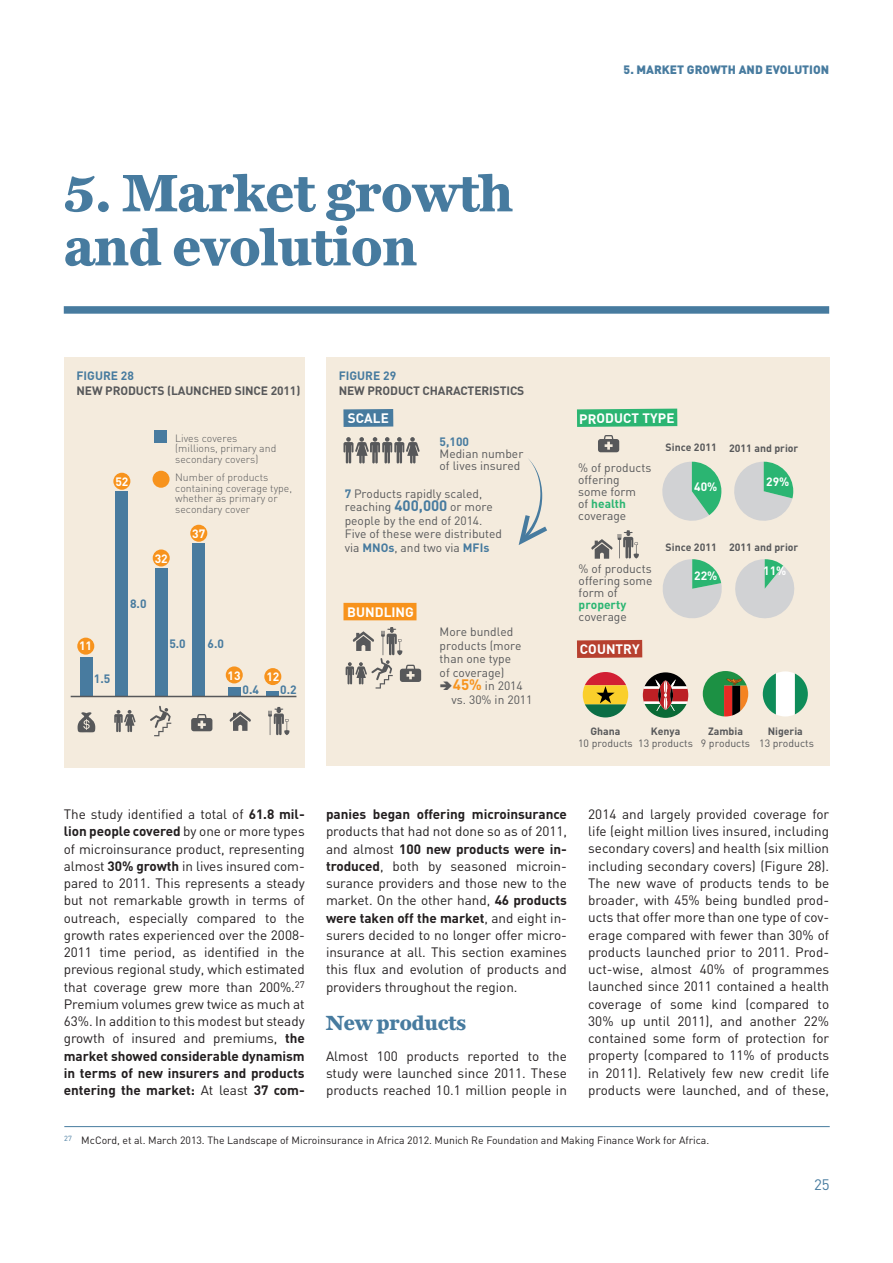
<style>
.page{position:relative;width:893px;height:1263px;background:#fff}
.page>*{position:absolute;margin:0;border:0;box-sizing:border-box;transform-origin:0 0}
.Titre{font:700 54px/54px "Miller Daily One";color:#477b9f}
.Sous-titre{font:700 21px "Miller Daily One";color:#477b9f}
.t1{font:15px "DIN";color:#477b9f}
.t2{font:13.5px/17.2px "DIN";letter-spacing:-.005em;color:#231f20;text-align:justify}
.t3{font:700 13.5px "DIN";letter-spacing:-.01em;color:#fff}
.t4{font:12px/12px "DIN";color:#57585a}
.Titre_graphiques{font:700 12px/15px "DIN";letter-spacing:-.01em;color:#57585a}
.t5{font:900 12px "DIN";color:#477b9f}
.t6{font:700 12px "DIN";color:#fff}
.t7{font:700 12px "DIN";color:#487b9f}
.t8{font:300 10.5px/10.5px "DIN";color:#57585a}
.notes_bas_de_page{font:10.5px "DIN";color:#231f20}
.t9{font:10.5px/12px "DIN";color:#57585a;text-align:center}
.t10{font:700 10.5px "DIN";color:#57585a}
.s1{color:#477b9f}
.s2{font-weight:700;color:#477b9f}
.s3{font-weight:700;font-size:15px;color:#477b9f}
.s4{font-weight:700;color:#2bb572}
.s5{font-weight:700;font-size:15px;color:#f7931d}
.s6{font-weight:700}
</style>
<div class="page">
<div style="left:64px;top:306px;width:765px;height:8px;background:#477b9f"></div>
<div style="left:64px;top:357px;width:241px;height:410px;background:#f4ebdd"></div>
<div style="left:326px;top:357px;width:503px;height:408px;background:#f4ebdd"></div>
<hr style="left:64px;top:1126px;width:766px;height:1px;background:#477b9f">
<div style="left:77px;top:638px;width:17px;height:17px;background:#f7931d;border-radius:50%"></div>
<div style="left:113px;top:473px;width:17px;height:17px;background:#f7931d;border-radius:50%"></div>
<div style="left:153px;top:549px;width:17px;height:17px;background:#f7931d;border-radius:50%"></div>
<div style="left:190px;top:525px;width:17px;height:17px;background:#f7931d;border-radius:50%"></div>
<div style="left:153px;top:471px;width:17px;height:17px;background:#f7931d;border-radius:50%"></div>
<div style="left:226px;top:666px;width:17px;height:17px;background:#f7931d;border-radius:50%"></div>
<div style="left:264px;top:668px;width:17px;height:17px;background:#f7931d;border-radius:50%"></div>
<svg style="left:114px;top:710px;width:22px;height:22px"></svg>
<svg style="left:150px;top:706px;width:21px;height:30px"></svg>
<svg style="left:191px;top:714px;width:21px;height:17px"></svg>
<svg style="left:229px;top:711px;width:22px;height:20px"></svg>
<svg style="left:268px;top:707px;width:21px;height:28px"></svg>
<svg style="left:78px;top:712px;width:17px;height:20px"></svg>
<div style="left:228px;top:687px;width:13px;height:9px;background:#487b9f"></div>
<div style="left:192px;top:544px;width:13px;height:152px;background:#487b9f"></div>
<svg style="left:266px;top:692px;width:13px;height:4px"></svg>
<div style="left:155px;top:569px;width:13px;height:127px;background:#487b9f"></div>
<div style="left:116px;top:491px;width:12px;height:205px;background:#487b9f"></div>
<div style="left:80px;top:657px;width:13px;height:39px;background:#487b9f"></div>
<hr style="left:71px;top:696px;width:225px;height:1px;background:#57585a">
<div style="left:154px;top:430px;width:13px;height:13px;background:#487b9f"></div>
<svg style="left:346px;top:627px;width:75px;height:61px"></svg>
<svg style="left:343px;top:437px;width:77px;height:26px"></svg>
<div style="left:343px;top:409px;width:50px;height:18px;background:#477b9f"></div>
<svg style="left:577px;top:409px;width:100px;height:18px;background:#31b675"></svg>
<svg style="left:577px;top:640px;width:65px;height:18px"></svg>
<div style="left:343px;top:603px;width:73px;height:17px;background:#f7931d"></div>
<svg style="left:518px;top:458px;width:29px;height:87px"></svg>
<svg style="left:598px;top:435px;width:21px;height:17px"></svg>
<svg style="left:591px;top:530px;width:48px;height:29px"></svg>
<svg style="left:662px;top:462px;width:59px;height:59px"></svg>
<svg style="left:734px;top:462px;width:59px;height:59px"></svg>
<svg style="left:663px;top:559px;width:59px;height:59px"></svg>
<svg style="left:735px;top:559px;width:60px;height:60px"></svg>
<svg style="left:583px;top:672px;width:45px;height:45px"></svg>
<svg style="left:643px;top:672px;width:45px;height:46px"></svg>
<svg style="left:703px;top:671px;width:45px;height:45px"></svg>
<svg style="left:763px;top:671px;width:45px;height:45px"></svg>
<p class="Titre" style="left:64px;top:165px;width:451px">5. Market growth and evolution</p>
<p class="Titre_graphiques" style="left:77px;top:368px;width:225px"><span class="s1">FIGURE 28<br></span>NEW PRODUCTS (LAUNCHED SINCE 2011)</p>
<p class="Titre_graphiques" style="left:339px;top:368px;width:187px"><span class="s1">FIGURE 29<br></span>NEW PRODUCT CHARACTERISTICS</p>
<p class="t5" style="left:624px;top:61px;width:207px">5. MARKET GROWTH AND EVOLUTION</p>
<p class="t3" style="left:348px;top:409px;width:43px">SCALE</p>
<p class="t3" style="left:579px;top:409px;width:97px">PRODUCT TYPE</p>
<p class="t6" style="left:115px;top:474px;width:15px">52</p>
<p class="t6" style="left:155px;top:550px;width:15px">32</p>
<p class="t8" style="left:175px;top:432px;width:103px">Lives coveres (millions, primary and secondary covers)</p>
<p class="t8" style="left:175px;top:472px;width:118px">Number of products containing coverage type, whether as primary or secondary cover</p>
<p class="t6" style="left:192px;top:526px;width:15px">37</p>
<p class="t7" style="left:130px;top:596px;width:18px">8.0</p>
<p class="t4" style="left:440px;top:435px;width:85px"><span class="s2">5,100<br></span>Median number of lives insured</p>
<p class="t4" style="left:345px;top:487px;width:159px;line-height:13.5px"><span class="s2">7</span> Products rapidly scaled, reaching <span class="s3">400,000</span> or more people by the end of 2014.<br>Five of these were distributed via <span class="s2">MNOs</span>, and two via <span class="s2">MFIs</span></p>
<p class="t3" style="left:347px;top:603px;width:68px">BUNDLING</p>
<p class="t4" style="left:578px;top:462px;width:75px">% of products offering some form<br>of <span class="s4">health </span>coverage</p>
<p class="t4" style="left:579px;top:562px;width:75px">% of products offering some form of <span class="s4">property </span>coverage</p>
<p class="t10" style="left:666px;top:441px;width:134px">Since 2011 2011 and prior</p>
<p class="t6" style="left:694px;top:479px;width:25px">40%</p>
<p class="t6" style="left:766px;top:474px;width:25px">29%</p>
<p class="t10" style="left:666px;top:540px;width:53px">Since 2011</p>
<p class="t6" style="left:694px;top:568px;width:25px">22%</p>
<p class="t10" style="left:729px;top:541px;width:71px">2011 and prior</p>
<p class="t6" style="left:763px;top:563px;width:25px">11%</p>
<p class="t6" style="left:79px;top:638px;width:15px">11</p>
<p class="t7" style="left:94px;top:671px;width:18px">1.5</p>
<p class="t7" style="left:169px;top:635px;width:18px">5.0</p>
<p class="t7" style="left:208px;top:635px;width:18px">6.0</p>
<p class="t6" style="left:227px;top:667px;width:15px">13</p>
<p class="t6" style="left:266px;top:669px;width:15px">12</p>
<p class="t7" style="left:243px;top:682px;width:18px">0.4</p>
<p class="t7" style="left:280px;top:682px;width:18px">0.2</p>
<p class="t4" style="left:440px;top:626px;width:75px">More bundled</p>
<p class="t4" style="left:440px;top:639px;width:83px">products (more</p>
<p class="t4" style="left:440px;top:653px;width:73px">than one type</p>
<p class="t4" style="left:440px;top:666px;width:66px">of coverage)</p>
<p class="t4" style="left:453px;top:680px;width:71px"><span class="s5">45%</span> in 2014</p>
<p class="t4" style="left:452px;top:693px;width:82px">vs. 30% in 2011</p>
<p class="t3" style="left:580px;top:640px;width:61px">COUNTRY</p>
<p class="t9" style="left:578px;top:725px;width:56px"><span class="s6">Ghana<br></span>10 products</p>
<p class="t9" style="left:638px;top:725px;width:56px"><span class="s6">Kenya<br></span>13 products</p>
<p class="t9" style="left:701px;top:725px;width:51px"><span class="s6">Zambia<br></span>9 products</p>
<p class="t9" style="left:759px;top:725px;width:56px"><span class="s6">Nigeria<br></span>13 products</p>
<p class="t2" style="left:64px;top:805px;width:242px">The study identified a total of <span class="s6">61.8 mil&shy;lion people covered</span> by one or more types of microinsurance product, representing almost <span class="s6">30% growth</span> in lives insured com&shy;pared to 2011. This represents a steady but not remarkable growth in terms of outreach, especially compared to the growth rates experienced over the 2008- 2011 time period, as identified in the previous regional study, which estimated that coverage grew more than 200%.<sup>27<br></sup>Premium volumes grew twice as much at 63%. In addition to this modest but steady growth of insured and premiums, <span class="s6">the market showed considerable dynamism in terms of new insurers and products entering the market:</span> At least <span class="s6">37 com-</span></p>
<p class="t2" style="left:588px;top:805px;width:242px">2014 and largely provided coverage for life (eight million lives insured, including secondary covers) and health (six million including secondary covers) (Figure 28).<br>The new wave of products tends to be broader, with 45% being bundled prod&shy;ucts that offer more than one type of cov&shy;erage compared with fewer than 30% of products launched prior to 2011. Prod&shy;uct-wise, almost 40% of programmes launched since 2011 contained a health coverage of some kind (compared to 30% up until 2011), and another 22% contained some form of protection for property (compared to 11% of products in 2011). Relatively few new credit life products were launched, and of these,</p>
<p class="notes_bas_de_page" style="left:64px;top:1133px;width:646px"><sup>27</sup> McCord, et al. March 2013. The Landscape of Microinsurance in Africa 2012. Munich Re Foundation and Making Finance Work for Africa.</p>
<p class="t2" style="left:326px;top:805px;width:242px"><span class="s6">panies began offering microinsurance </span>products that had not done so as of 2011, and almost <span class="s6">100 new products were in&shy;troduced</span>, both by seasoned microin&shy;surance providers and those new to the market. On the other hand, <span class="s6">46 products were taken off the market</span>, and eight in&shy;surers decided to no longer offer micro&shy;insurance at all. This section examines this flux and evolution of products and providers throughout the region.</p>
<p class="Sous-titre" style="left:326px;top:1009px;width:141px">New products</p>
<p class="t2" style="left:326px;top:1047px;width:242px">Almost 100 products reported to the study were launched since 2011. These products reached 10.1 million people in</p>
<p class="t1" style="left:814px;top:1175px;width:17px">25</p>
</div>
